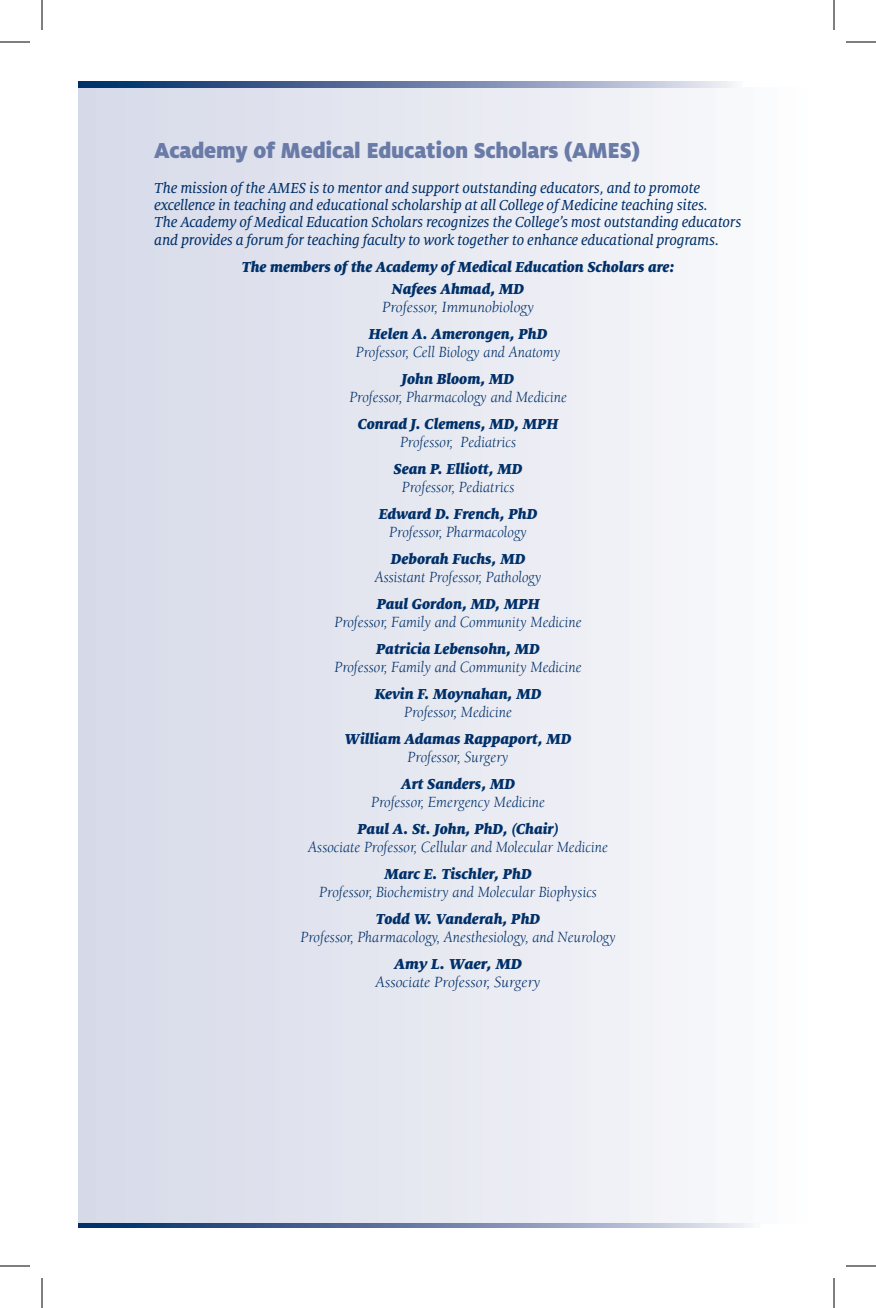
<style>
.page{position:relative;width:876px;height:1308px;background:#fff}
.page>*{position:absolute;margin:0;border:0;box-sizing:border-box;transform-origin:0 0}
.t1{font:900 24px "Milo OT";letter-spacing:-.01em;color:#697ba6;scale:.96 1}
.t2{font:italic 16px "Berkeley Std";color:#003069;scale:.95 1}
.t3{font:16px/17.4px "Milo Serif OT Text Ita";letter-spacing:-.01em;color:#003069;scale:.96 1}
.t4{font:italic 900 16px "Milo Serif OT";color:#003069;scale:.95 1}
.t5{font:italic 900 16px/22.4px "Milo Serif OT";color:#003069;text-align:center;scale:.94 1}
.t6{font:italic 16px "Berkeley Std";color:#003069}
.t7{font:italic 900 16px "Milo Serif OT";color:#003069}
</style>
<div class="page">
<div style="left:78px;top:87px;width:756px;height:1137px;background:linear-gradient(to right,#d5d8e7,#fdfdfe)"></div>
<svg style="left:78px;top:82px;width:656px;height:1px"></svg>
<svg style="left:78px;top:1223px;width:684px;height:5px;background:#6d82a9"></svg>
<svg style="left:78px;top:83px;width:666px;height:5px;background:#6d82a9"></svg>
<hr style="left:0;top:42px;width:30px;height:1px;background:#000">
<hr style="left:846px;top:42px;width:30px;height:1px;background:#000">
<hr style="left:0;top:1266px;width:30px;height:1px;background:#000">
<hr style="left:846px;top:1266px;width:30px;height:1px;background:#000">
<hr style="left:42px;top:0;width:1px;height:30px;background:#000">
<hr style="left:42px;top:1278px;width:1px;height:30px;background:#000">
<hr style="left:834px;top:0;width:1px;height:30px;background:#000">
<hr style="left:834px;top:1278px;width:1px;height:30px;background:#000">
<h1 class="t1" style="left:154px;top:136px;width:507px">Academy of Medical Education Scholars (AMES)</h1>
<p class="t3" style="left:154px;top:179px;width:613px">The mission of the AMES is to mentor and support outstanding educators, and to promote excellence in teaching and educational scholarship at all College of Medicine teaching sites.<br>The Academy of Medical Education Scholars recognizes the College’s most outstanding educators and provides a forum for teaching faculty to work together to enhance educational programs.</p>
<p class="t5" style="left:242px;top:255px;width:462px">The members of the Academy of Medical Education Scholars are:<br>Nafees Ahmad, MD</p>
<p class="t6" style="left:382px;top:298px;width:153px">Professor, Immunobiology</p>
<p class="t4" style="left:369px;top:325px;width:190px">Helen A. Amerongen, PhD</p>
<p class="t2" style="left:356px;top:343px;width:217px">Professor, Cell Biology and Anatomy</p>
<p class="t4" style="left:402px;top:370px;width:120px">John Bloom, MD</p>
<p class="t2" style="left:349px;top:388px;width:231px">Professor, Pharmacology and Medicine</p>
<p class="t4" style="left:358px;top:415px;width:213px">Conrad J. Clemens, MD, MPH</p>
<p class="t2" style="left:400px;top:433px;width:124px">Professor, Pediatrics</p>
<p class="t4" style="left:394px;top:460px;width:137px">Sean P. Elliott, MD</p>
<p class="t2" style="left:402px;top:478px;width:120px">Professor, Pediatrics</p>
<p class="t4" style="left:379px;top:505px;width:169px">Edward D. French, PhD</p>
<p class="t2" style="left:389px;top:523px;width:146px">Professor, Pharmacology</p>
<p class="t4" style="left:391px;top:550px;width:143px">Deborah Fuchs, MD</p>
<p class="t2" style="left:375px;top:568px;width:177px">Assistant Professor, Pathology</p>
<p class="t4" style="left:377px;top:595px;width:173px">Paul Gordon, MD, MPH</p>
<p class="t2" style="left:334px;top:613px;width:262px">Professor, Family and Community Medicine</p>
<p class="t4" style="left:376px;top:640px;width:174px">Patricia Lebensohn, MD</p>
<p class="t2" style="left:334px;top:658px;width:262px">Professor, Family and Community Medicine</p>
<p class="t4" style="left:375px;top:685px;width:177px">Kevin F. Moynahan, MD</p>
<p class="t2" style="left:404px;top:703px;width:115px">Professor, Medicine</p>
<p class="t4" style="left:345px;top:730px;width:241px">William Adamas Rappaport, MD</p>
<p class="t2" style="left:408px;top:748px;width:108px">Professor, Surgery</p>
<p class="t4" style="left:401px;top:775px;width:122px">Art Sanders, MD</p>
<p class="t2" style="left:371px;top:793px;width:185px">Professor, Emergency Medicine</p>
<p class="t4" style="left:358px;top:820px;width:213px">Paul A. St. John, PhD, (Chair)</p>
<p class="t2" style="left:308px;top:838px;width:317px">Associate Professor, Cellular and Molecular Medicine</p>
<p class="t4" style="left:384px;top:865px;width:157px">Marc E. Tischler, PhD</p>
<p class="t2" style="left:319px;top:883px;width:294px">Professor, Biochemistry and Molecular Biophysics</p>
<p class="t4" style="left:376px;top:910px;width:174px">Todd W. Vanderah, PhD</p>
<p class="t2" style="left:301px;top:928px;width:333px">Professor, Pharmacology, Anesthesiology, and Neurology</p>
<p class="t7" style="left:394px;top:955px;width:130px">Amy L. Waer, MD</p>
<p class="t6" style="left:376px;top:973px;width:167px">Associate Professor, Surgery</p>
</div>
